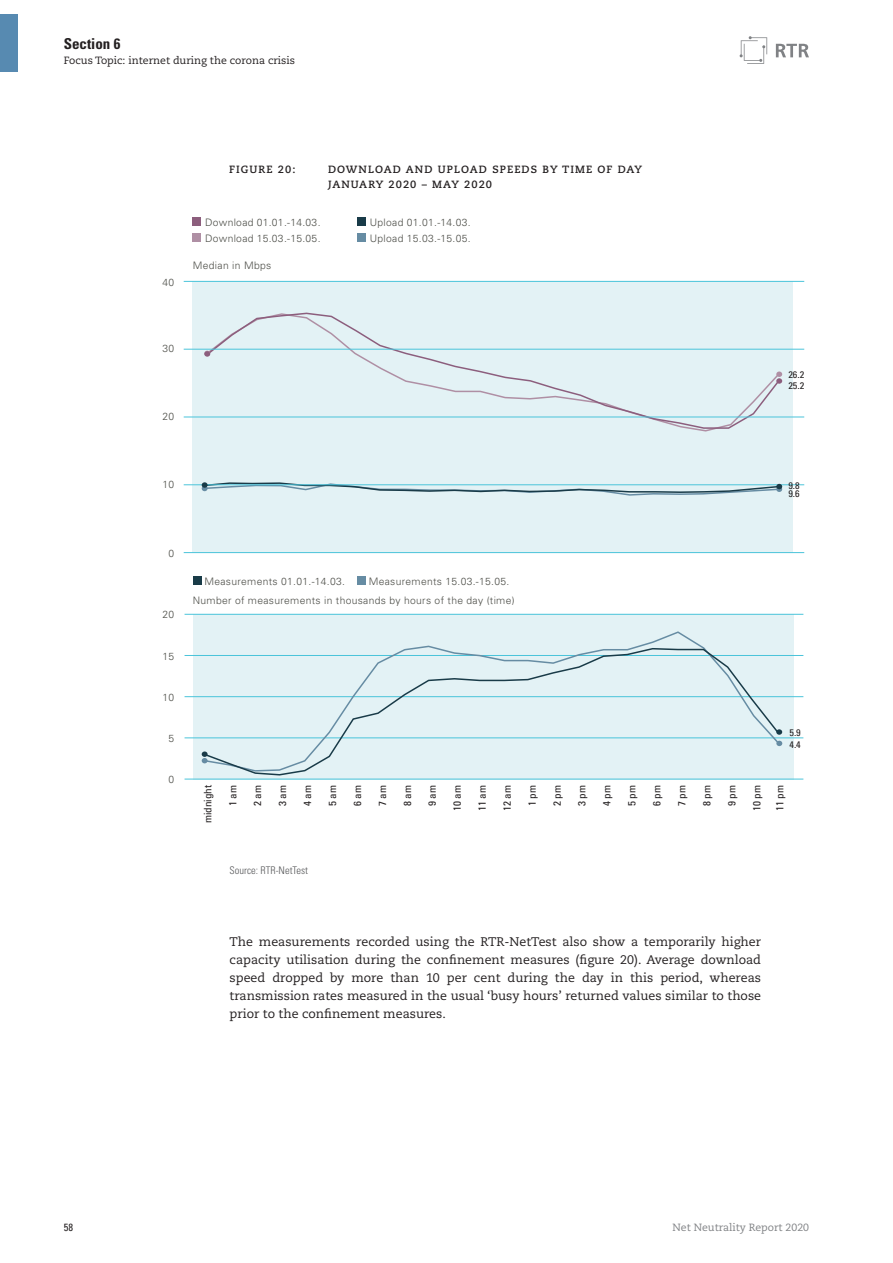
<style>
.page{position:relative;width:893px;height:1263px;background:#fff}
.page>*{position:absolute;margin:0;border:0;box-sizing:border-box;transform-origin:0 0}
.t1{font:700 condensed 15px "Univers";color:#231f20}
.Fliesstext{font:12.45px/18px "Caecilia LT Std";color:#231f20;text-align:justify}
.Abbildung{font:700 10.5px "Caecilia LT Std";letter-spacing:.1em;color:#231f20}
.t2{font:10.5px "Caecilia LT Std";color:#231f20}
.t3{font:10.5px "Caecilia LT Std";color:#808285}
.Quellnachweis{font:300 condensed 10.5px "Univers";color:#57585a}
.t4{font:condensed 10.5px "Univers";color:#231f20}
.t5{font:300 10.35px/16.4px "Univers";letter-spacing:.03em;color:#4d4e48}
.t6{font:condensed 10.35px "Univers";color:#231f20;scale:1.08 1}
.t7{font:condensed 9.45px/11.4px "Univers";color:#231f20;scale:1.08 1}
</style>
<div class="page">
<svg style="left:740px;top:36px;width:25px;height:26px"></svg>
<svg style="left:776px;top:44px;width:33px;height:13px"></svg>
<div style="left:192px;top:282px;width:601px;height:271px;background:#e3f2f5"></div>
<svg style="left:205px;top:312px;width:575px;height:118px"></svg>
<hr style="left:184px;top:281px;width:620px;height:1px;background:#4ac4da">
<hr style="left:184px;top:349px;width:620px;height:1px;background:#4ac4da">
<hr style="left:184px;top:417px;width:620px;height:1px;background:#4ac4da">
<hr style="left:184px;top:484px;width:620px;height:1px;background:#4ac4da">
<hr style="left:184px;top:552px;width:620px;height:1px;background:#4ac4da">
<div style="left:193px;top:614px;width:600px;height:165px;background:#e3f2f5"></div>
<div style="left:357px;top:217px;width:9px;height:9px;background:#193b48"></div>
<div style="left:357px;top:233px;width:9px;height:9px;background:#668ca3"></div>
<div style="left:192px;top:217px;width:9px;height:9px;background:#8c5e7d"></div>
<div style="left:192px;top:233px;width:9px;height:9px;background:#af8fa4"></div>
<hr style="left:185px;top:614px;width:618px;height:1px;background:#4ac4da">
<hr style="left:185px;top:655px;width:618px;height:1px;background:#4ac4da">
<hr style="left:185px;top:696px;width:618px;height:1px;background:#4ac4da">
<hr style="left:185px;top:738px;width:618px;height:1px;background:#4ac4da">
<hr style="left:185px;top:779px;width:618px;height:1px;background:#4ac4da">
<svg style="left:202px;top:751px;width:2px;height:12px"></svg>
<div style="left:193px;top:575px;width:9px;height:9px;background:#193b48"></div>
<div style="left:357px;top:575px;width:9px;height:9px;background:#668ca3"></div>
<svg style="left:204px;top:351px;width:6px;height:6px"></svg>
<svg style="left:776px;top:371px;width:6px;height:13px"></svg>
<svg style="left:202px;top:482px;width:580px;height:14px"></svg>
<svg style="left:204px;top:647px;width:576px;height:129px"></svg>
<div style="left:0;top:15px;width:17px;height:57px;background:#578ab1"></div>
<p class="t1" style="left:64px;top:34px;width:58px">Section 6</p>
<p class="t2" style="left:64px;top:54px;width:233px">Focus Topic: internet during the corona crisis</p>
<p class="Abbildung" style="left:229px;top:163px;width:68px">FIGURE 20:</p>
<p class="Abbildung" style="left:328px;top:163px;width:316px">DOWNLOAD AND UPLOAD SPEEDS BY TIME OF DAY</p>
<p class="Abbildung" style="left:328px;top:178px;width:166px">JANUARY 2020 – MAY 2020</p>
<p class="t5" style="left:162px;top:274px;width:13px">40</p>
<p class="t5" style="left:205px;top:214px;width:117px">Download 01.01.-14.03.<br>Download 15.03.-15.05.</p>
<p class="t5" style="left:193px;top:257px;width:80px">Median in Mbps</p>
<p class="t5" style="left:162px;top:340px;width:13px">30</p>
<p class="t5" style="left:162px;top:408px;width:13px">20</p>
<p class="t5" style="left:370px;top:214px;width:102px">Upload 01.01.-14.03.<br>Upload 15.03.-15.05.</p>
<p class="t7" style="left:788px;top:369px;width:16px">26.2<br>25.2</p>
<p class="t5" style="left:162px;top:476px;width:13px">10</p>
<p class="t7" style="left:788px;top:480px;width:12px">9.8</p>
<p class="t7" style="left:788px;top:488px;width:12px">9.6</p>
<p class="t5" style="left:168px;top:545px;width:7px">0</p>
<p class="t5" style="left:162px;top:606px;width:13px">20</p>
<p class="t5" style="left:162px;top:648px;width:13px">15</p>
<p class="t5" style="left:162px;top:689px;width:13px">10</p>
<p class="t5" style="left:168px;top:730px;width:7px">5</p>
<p class="t5" style="left:168px;top:771px;width:7px">0</p>
<p class="t5" style="left:204px;top:573px;width:142px">Measurements 01.01.-14.03.</p>
<p class="t5" style="left:369px;top:573px;width:142px">Measurements 15.03.-15.05.</p>
<p class="t5" style="left:193px;top:592px;width:323px">Number of measurements in thousands by hours of the day (time)</p>
<p class="t7" style="left:789px;top:727px;width:12px">5.9</p>
<p class="t7" style="left:789px;top:738px;width:12px">4.4</p>
<p class="t6" style="left:201px;top:823px;width:37px;rotate:-90deg">midnight</p>
<p class="t6" style="left:476px;top:811px;width:26px;rotate:-90deg">11 am</p>
<p class="t6" style="left:226px;top:806px;width:21px;rotate:-90deg">1 am</p>
<p class="t6" style="left:501px;top:811px;width:26px;rotate:-90deg">12 am</p>
<p class="t6" style="left:251px;top:806px;width:21px;rotate:-90deg">2 am</p>
<p class="t6" style="left:301px;top:806px;width:21px;rotate:-90deg">4 am</p>
<p class="t6" style="left:351px;top:806px;width:21px;rotate:-90deg">6 am</p>
<p class="t6" style="left:401px;top:806px;width:21px;rotate:-90deg">8 am</p>
<p class="t6" style="left:525px;top:806px;width:21px;rotate:-90deg">1 pm</p>
<p class="t6" style="left:575px;top:806px;width:21px;rotate:-90deg">3 pm</p>
<p class="t6" style="left:625px;top:806px;width:21px;rotate:-90deg">5 pm</p>
<p class="t6" style="left:276px;top:806px;width:21px;rotate:-90deg">3 am</p>
<p class="t6" style="left:326px;top:806px;width:21px;rotate:-90deg">5 am</p>
<p class="t6" style="left:376px;top:806px;width:21px;rotate:-90deg">7 am</p>
<p class="t6" style="left:426px;top:806px;width:21px;rotate:-90deg">9 am</p>
<p class="t6" style="left:550px;top:806px;width:21px;rotate:-90deg">2 pm</p>
<p class="t6" style="left:600px;top:806px;width:21px;rotate:-90deg">4 pm</p>
<p class="t6" style="left:650px;top:806px;width:21px;rotate:-90deg">6 pm</p>
<p class="t6" style="left:675px;top:806px;width:21px;rotate:-90deg">7 pm</p>
<p class="t6" style="left:700px;top:806px;width:21px;rotate:-90deg">8 pm</p>
<p class="t6" style="left:725px;top:806px;width:21px;rotate:-90deg">9 pm</p>
<p class="t6" style="left:750px;top:811px;width:26px;rotate:-90deg">10 pm</p>
<p class="t6" style="left:773px;top:811px;width:26px;rotate:-90deg">11 pm</p>
<p class="t6" style="left:451px;top:811px;width:26px;rotate:-90deg">10 am</p>
<p class="Quellnachweis" style="left:230px;top:864px;width:80px">Source: RTR-NetTest</p>
<p class="Fliesstext" style="left:230px;top:933px;width:533px">The measurements recorded using the RTR-NetTest also show a temporarily higher capacity utilisation during the confinement measures (figure 20). Average download speed dropped by more than 10 per cent during the day in this period, whereas transmission rates measured in the usual ‘busy hours’ returned values similar to those prior to the confinement measures.</p>
<p class="t4" style="left:64px;top:1220px;width:11px">58</p>
<p class="t3" style="left:673px;top:1221px;width:138px">Net Neutrality Report 2020</p>
</div>
